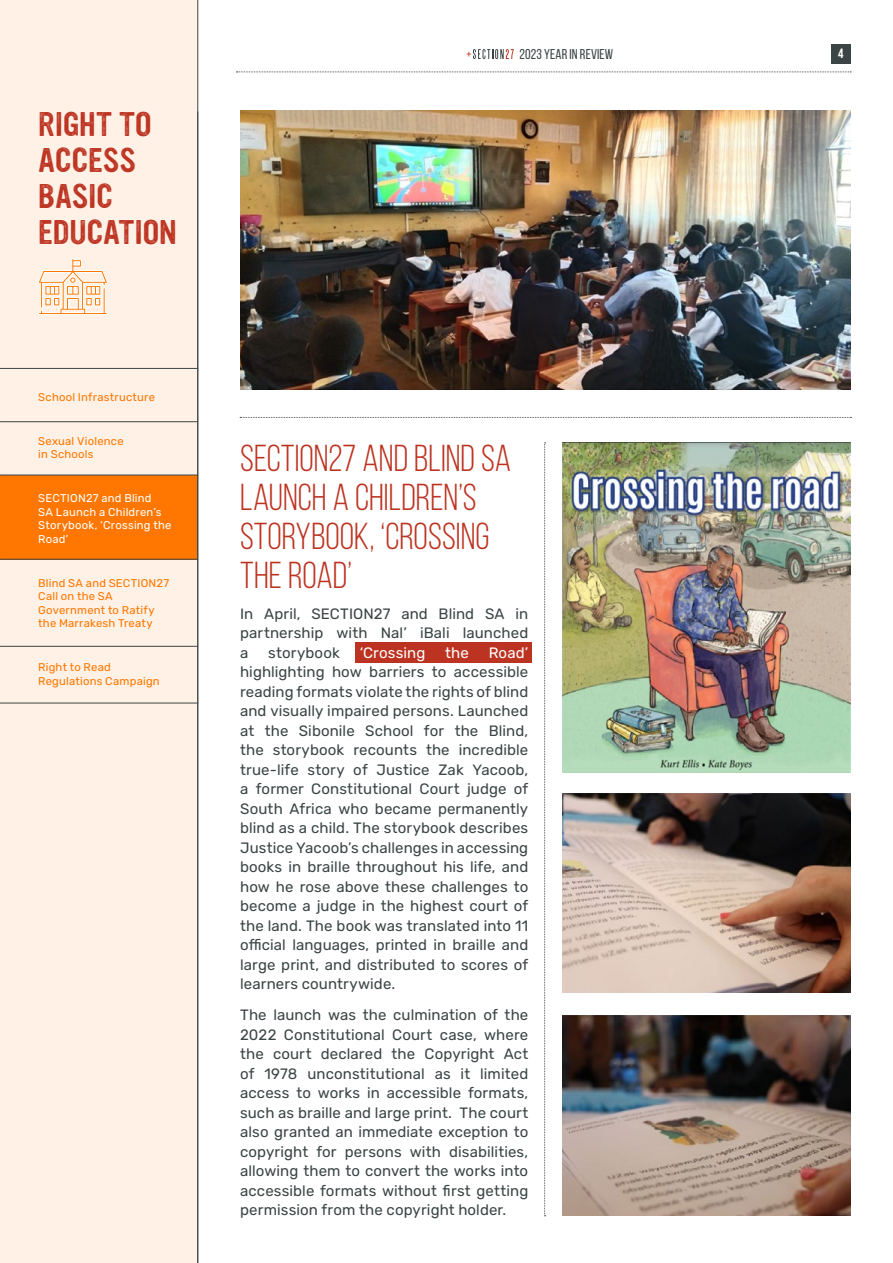
<style>
.page{position:relative;width:893px;height:1263px;background:#fff}
.page>*{position:absolute;margin:0;border:0;box-sizing:border-box;transform-origin:0 0}
.t1{font:37.5px/39px "Bebas Neue";color:#bd3321}
.t2{font:30px/36px "YWFT Ultramagnetic Rough Regular One";letter-spacing:-.015em;color:#bd3321}
.t3{font:15px/19.5px "Rubik";letter-spacing:.005em;color:#3b4545;text-align:justify}
.t4{font:15px "Rubik";letter-spacing:.005em;color:#fff}
.t5{font:14.25px "Bebas Neue";letter-spacing:.01em;color:#3b4545}
.t6{font:700 13.5px "Bebas Neue";color:#fff}
.t7{font:11.25px/13.5px "Rubik";letter-spacing:.02em;color:#f70}
.t8{font:11.25px/13.5px "Rubik";letter-spacing:.02em;color:#fff}
</style>
<div class="page">
<div style="left:0;top:0;width:198px;height:1263px;background:#fff1e6"></div>
<div style="left:0;top:475px;width:198px;height:84px;background:#f70"></div>
<hr style="left:0;top:421px;width:198px;height:1px;background:#3b4545">
<hr style="left:0;top:646px;width:198px;height:1px;background:#3b4545">
<hr style="left:0;top:703px;width:198px;height:1px;background:#3b4545">
<hr style="left:0;top:368px;width:198px;height:1px;background:#3b4545">
<hr style="left:0;top:475px;width:198px;height:1px;background:#3b4545">
<hr style="left:0;top:559px;width:198px;height:1px;background:#3b4545">
<svg style="left:38px;top:259px;width:69px;height:56px"></svg>
<div style="left:831px;top:44px;width:19px;height:20px;background:#3b4545"></div>
<svg style="left:544px;top:442px;width:2px;height:774px"></svg>
<img style="left:562px;top:442px;width:288px;height:330px">
<img style="left:562px;top:794px;width:288px;height:199px">
<img style="left:562px;top:1016px;width:288px;height:199px">
<svg style="left:240px;top:417px;width:611px;height:1px"></svg>
<div style="left:355px;top:643px;width:177px;height:20px;background:#bd3321"></div>
<img style="left:240px;top:111px;width:611px;height:279px">
<hr style="left:198px;top:0;width:1px;height:1263px;background:#3b4545">
<svg style="left:466px;top:49px;width:48px;height:10px"></svg>
<svg style="left:236px;top:72px;width:615px;height:1px"></svg>
<h2 class="t2" style="left:38px;top:107px;width:140px">RIGHT TO<br>ACCESS<br>BASIC<br>EDUCATION</h2>
<p class="t7" style="left:38px;top:390px;width:118px">School Infrastructure</p>
<p class="t7" style="left:38px;top:434px;width:87px">Sexual Violence in Schools</p>
<p class="t8" style="left:38px;top:492px;width:135px">SECTION27 and Blind<br>SA Launch a Children’s<br>Storybook, ‘Crossing the<br>Road’</p>
<p class="t7" style="left:38px;top:576px;width:132px">Blind SA and SECTION27<br>Call on the SA<br>Government to Ratify the Marrakesh Treaty</p>
<p class="t7" style="left:38px;top:661px;width:123px">Right to Read<br>Regulations Campaign</p>
<p class="t5" style="left:519px;top:46px;width:95px">2023 YEAR IN REVIEW</p>
<h1 class="t1" style="left:240px;top:438px;width:273px">SECTION27 AND BLIND SA<br>LAUNCH A CHILDREN’S<br>STORYBOOK, ‘CROSSING<br>THE ROAD’</h1>
<p class="t3" style="left:240px;top:604px;width:290px">In April, SECTION27 and Blind SA in partnership with Nal’ iBali launched a</p>
<p class="t3" style="left:268px;top:643px;width:73px">storybook</p>
<p class="t4" style="left:360px;top:644px;width:67px">‘Crossing</p>
<p class="t4" style="left:445px;top:644px;width:25px">the</p>
<p class="t4" style="left:489px;top:644px;width:41px">Road’</p>
<p class="t3" style="left:240px;top:663px;width:290px">highlighting how barriers to accessible reading formats violate the rights of blind and visually impaired persons. Launched at the Sibonile School for the Blind, the storybook recounts the incredible true-life story of Justice Zak Yacoob, a former Constitutional Court judge of South Africa who became permanently blind as a child. The storybook describes Justice Yacoob’s challenges in accessing books in braille throughout his life, and how he rose above these challenges to become a judge in the highest court of the land. The book was translated into 11 official languages, printed in braille and large print, and distributed to scores of learners countrywide.</p>
<p class="t3" style="left:240px;top:1006px;width:290px">The launch was the culmination of the 2022 Constitutional Court case, where the court declared the Copyright Act of 1978 unconstitutional as it limited access to works in accessible formats, such as braille and large print. The court also granted an immediate exception to copyright for persons with disabilities, allowing them to convert the works into accessible formats without first getting permission from the copyright holder.</p>
<p class="t6" style="left:838px;top:46px;width:7px">4</p>
</div>
